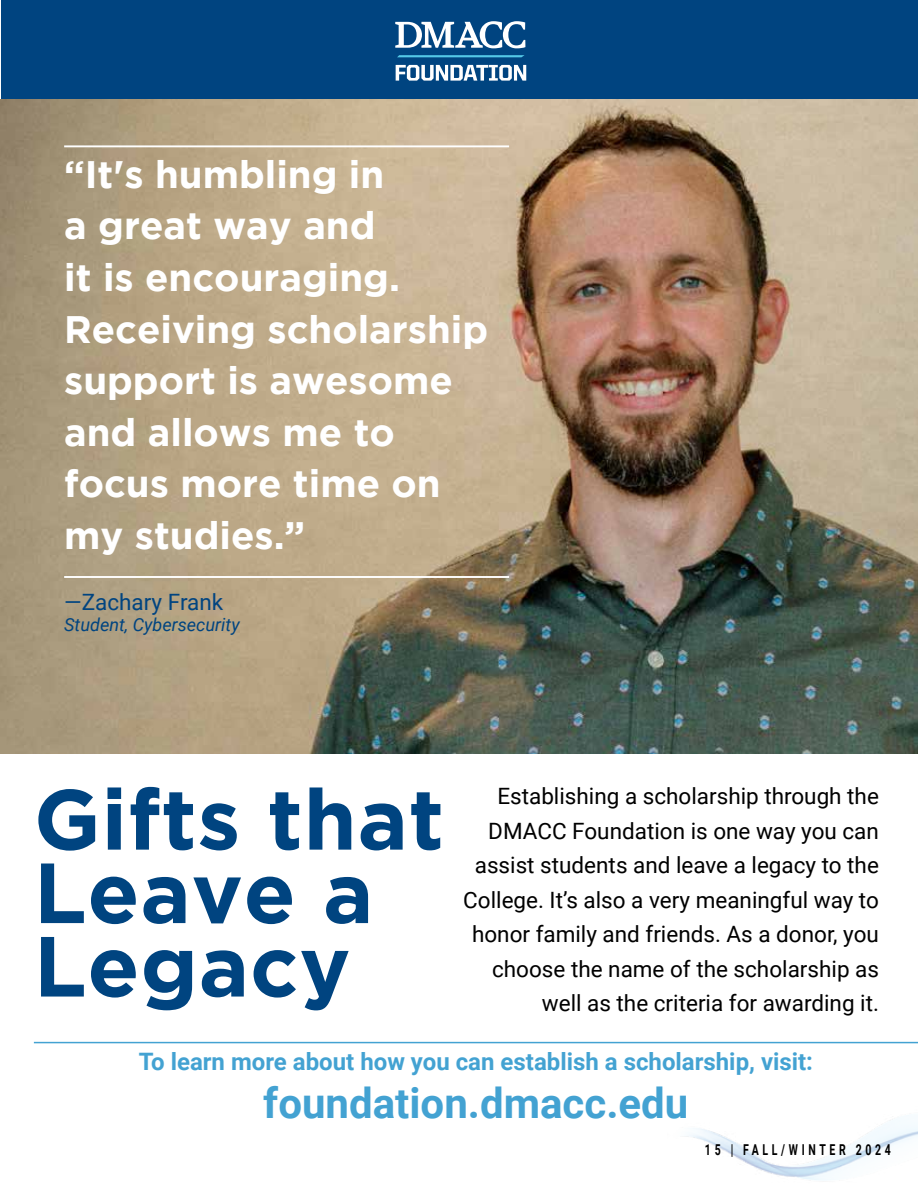
<style>
.page{position:relative;width:918px;height:1188px;background:#fff}
.page>*{position:absolute;margin:0;border:0;box-sizing:border-box;transform-origin:0 0}
.t1{font:700 85.05px/73.5px "Gotham";letter-spacing:.01em;color:#004480}
.t2{font:700 42px "Roboto";color:#43a2d2}
.t3{font:700 38.25px/51.6px "Gotham";color:#fff}
.t4{font:700 24px "Roboto";color:#43a2d2}
.t5{font:22.5px/34.5px "Roboto";color:#000;text-align:right}
.t6{font:22.5px "Roboto";color:#004480}
.t7{font:italic 18px "Roboto";color:#004480}
.t8{font:700 15px "Roboto";letter-spacing:.35em;color:#000;scale:.7 1}
</style>
<div class="page">
<img style="left:685px;top:1131px;width:233px;height:49px">
<div style="left:2px;top:0;width:916px;height:121px;background:#004480"></div>
<img style="left:0;top:99px;width:918px;height:655px">
<hr style="left:64px;top:576px;width:445px;height:2px;background:#fff">
<hr style="left:64px;top:145px;width:445px;height:2px;background:#fff">
<svg style="left:395px;top:21px;width:130px;height:27px"></svg>
<svg style="left:396px;top:65px;width:130px;height:16px"></svg>
<svg style="left:397px;top:55px;width:128px;height:2px"></svg>
<hr style="left:34px;top:1042px;width:884px;height:1px;background:#43a2d2">
<h1 class="t3" style="left:64px;top:148px;width:426px">“It's humbling in<br>a great way and<br>it is encouraging.<br>Receiving scholarship support is awesome and allows me to focus more time on my studies.”</h1>
<p class="t6" style="left:64px;top:586px;width:161px">—Zachary Frank</p>
<p class="t7" style="left:64px;top:612px;width:177px">Student, Cybersecurity</p>
<h1 class="t1" style="left:34px;top:781px;width:412px">Gifts that<br>Leave a<br>Legacy</h1>
<p class="t5" style="left:463px;top:778px;width:417px">Establishing a scholarship through the DMACC Foundation is one way you can assist students and leave a legacy to the College. It’s also a very meaningful way to honor family and friends. As a donor, you choose the name of the scholarship as well as the criteria for awarding it.</p>
<p class="t4" style="left:139px;top:1045px;width:676px">To learn more about how you can establish a scholarship, visit:</p>
<h2 class="t2" style="left:263px;top:1074px;width:427px">foundation.dmacc.edu</h2>
<p class="t8" style="left:705px;top:1139px;width:267px">15 | FALL/WINTER 2024</p>
</div>
